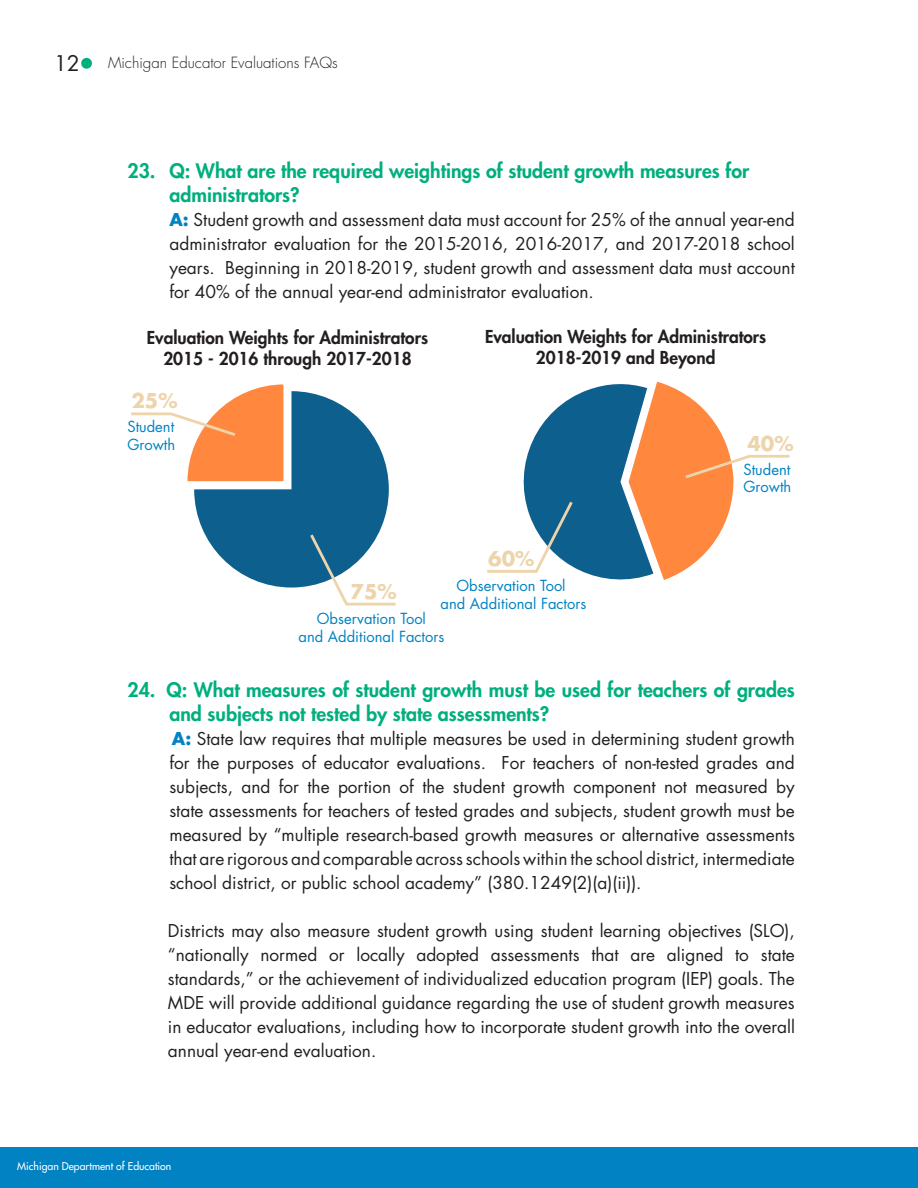
<style>
.page{position:relative;width:918px;height:1188px;background:#fff}
.page>*{position:absolute;margin:0;border:0;box-sizing:border-box;transform-origin:0 0}
.t1{font:21px "Futura Std";color:#231f20}
.t2{font:700 19.8px "Futura Std";color:#edd4ab}
.Subhead{font:800 19.5px/24px "Futura Std";color:#00af7e}
.t3{font:800 17.4px/20.9px "Futura Std";color:#231f20;text-align:center}
.Observation_Tool_Sty{font:17.25px/24px "Futura Std";color:#231f20;text-align:justify}
.t4{font:300 15px "Futura Std";color:#231f20}
.t5{font:14.85px/17.9px "Futura Std";color:#0082c3;text-align:center}
.t6{font:500 10.5px "Futura Std";color:#fff}
.s1{font-weight:700;color:#0082c3}
</style>
<div class="page">
<div style="left:0;top:1148px;width:918px;height:40px;background:#0082c3"></div>
<div style="left:81px;top:58px;width:11px;height:11px;background:#00af7e;border-radius:50%"></div>
<svg style="left:131px;top:384px;width:265px;height:222px"></svg>
<svg style="left:487px;top:382px;width:303px;height:198px"></svg>
<p class="t1" style="left:54px;top:50px;width:27px">12</p>
<p class="t4" style="left:108px;top:54px;width:231px">Michigan Educator Evaluations FAQs</p>
<p class="Subhead" style="left:169px;top:159px;width:581px;text-indent:-42px">23. Q: What are the required weightings of student growth measures for administrators?</p>
<p class="Observation_Tool_Sty" style="left:169px;top:208px;width:627px"><span class="s1">A:</span> Student growth and assessment data must account for 25% of the annual year-end administrator evaluation for the 2015-2016, 2016-2017, and 2017-2018 school years. Beginning in 2018-2019, student growth and assessment data must account for 40% of the annual year-end administrator evaluation.</p>
<p class="t3" style="left:147px;top:327px;width:283px">Evaluation Weights for Administrators<br>2015 - 2016 through 2017-2018</p>
<p class="t2" style="left:131px;top:388px;width:48px">25%</p>
<p class="t5" style="left:127px;top:418px;width:49px;text-align:left">Student<br>Growth</p>
<p class="t3" style="left:485px;top:327px;width:283px">Evaluation Weights for Administrators<br>2018-2019 and Beyond</p>
<p class="t2" style="left:747px;top:430px;width:48px">40%</p>
<p class="t5" style="left:744px;top:460px;width:49px;text-align:left">Student<br>Growth</p>
<p class="t2" style="left:488px;top:546px;width:48px">60%</p>
<p class="t5" style="left:441px;top:577px;width:147px">Observation Tool<br>and Additional Factors</p>
<p class="t2" style="left:351px;top:578px;width:48px">75%</p>
<p class="t5" style="left:299px;top:610px;width:147px">Observation Tool<br>and Additional Factors</p>
<p class="Subhead" style="left:169px;top:678px;width:627px;text-indent:-42px">24. Q: What measures of student growth must be used for teachers of grades and subjects not tested by state assessments?</p>
<p class="Observation_Tool_Sty" style="left:169px;top:727px;width:627px"><span class="s1">A:</span> State law requires that multiple measures be used in determining student growth for the purposes of educator evaluations. For teachers of non-tested grades and subjects, and for the portion of the student growth component not measured by state assessments for teachers of tested grades and subjects, student growth must be measured by “multiple research-based growth measures or alternative assessments that are rigorous and comparable across schools within the school district, intermediate school district, or public school academy” (380.1249(2)(a)(ii)).</p>
<p class="Observation_Tool_Sty" style="left:168px;top:919px;width:629px">Districts may also measure student growth using student learning objectives (SLO), “nationally normed or locally adopted assessments that are aligned to state standards,” or the achievement of individualized education program (IEP) goals. The MDE will provide additional guidance regarding the use of student growth measures in educator evaluations, including how to incorporate student growth into the overall annual year-end evaluation.</p>
<p class="t6" style="left:17px;top:1159px;width:156px">Michigan Department of Education</p>
</div>
